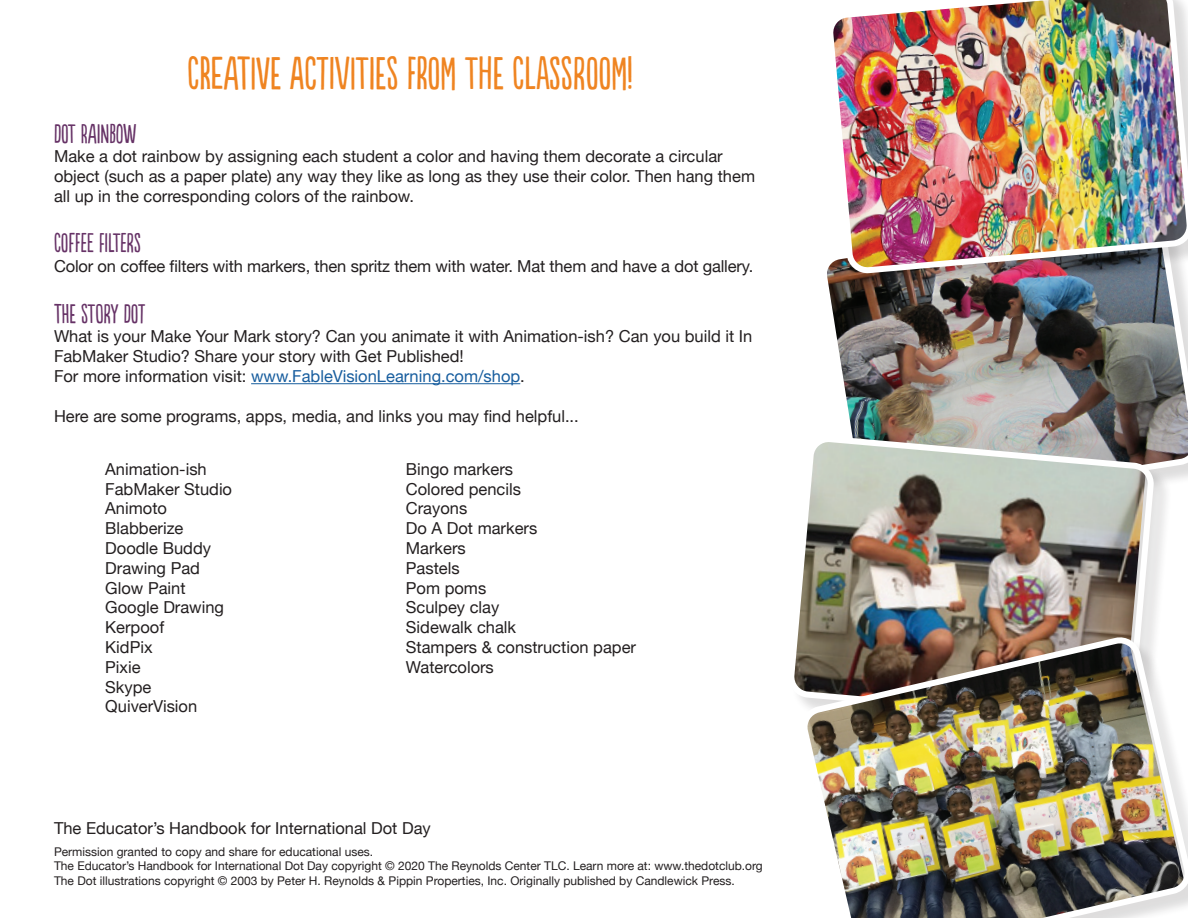
<style>
.page{position:relative;width:1188px;height:918px;background:#fff}
.page>*{position:absolute;margin:0;border:0;box-sizing:border-box;transform-origin:0 0}
.t1{font:43.5px "Populaire";color:#ef8421}
.t2{font:25.5px "Populaire";color:#663266}
.t3{font:16.5px/19.8px "Helvetica Neue";color:#231f20}
.t4{font:12px/14.4px "Helvetica Neue";color:#231f20}
.s1{color:#175d9e}
</style>
<div class="page">
<hr style="left:251px;top:383px;width:269px;height:1px;background:#175d9e">
<img style="left:827px;top:265px;width:361px;height:215px">
<div style="left:830px;top:0;width:358px;height:292px;background:#231f20;opacity:.15"></div>
<img style="left:830px;top:0;width:358px;height:271px">
<div style="left:791px;top:439px;width:381px;height:304px;background:#231f20;opacity:.15"></div>
<img style="left:791px;top:433px;width:367px;height:296px">
<img style="left:803px;top:637px;width:385px;height:281px">
<h1 class="t1" style="left:188px;top:50px;width:447px">CREATIVE ACTIVITIES FROM THE CLASSROOM!</h1>
<h2 class="t2" style="left:54px;top:120px;width:83px">DOT RAINBOW</h2>
<p class="t3" style="left:54px;top:148px;width:703px">Make a dot rainbow by assigning each student a color and having them decorate a circular object (such as a paper plate) any way they like as long as they use their color. Then hang them all up in the corresponding colors of the rainbow.</p>
<h2 class="t2" style="left:54px;top:230px;width:88px">COFFEE FILTERS</h2>
<p class="t3" style="left:54px;top:257px;width:701px">Color on coffee filters with markers, then spritz them with water. Mat them and have a dot gallery.</p>
<h2 class="t2" style="left:54px;top:300px;width:92px">THE STORY DOT</h2>
<p class="t3" style="left:54px;top:328px;width:700px">What is your Make Your Mark story? Can you animate it with Animation-ish? Can you build it In<br>FabMaker Studio? Share your story with Get Published!<br>For more information visit: <span class="s1">www.FableVisionLearning.com/shop</span>.</p>
<p class="t3" style="left:54px;top:407px;width:526px">Here are some programs, apps, media, and links you may find helpful...</p>
<p class="t3" style="left:105px;top:460px;width:128px">Animation-ish<br>FabMaker Studio<br>Animoto<br>Blabberize<br>Doodle Buddy<br>Drawing Pad<br>Glow Paint<br>Google Drawing<br>Kerpoof<br>KidPix<br>Pixie<br>Skype<br>QuiverVision</p>
<p class="t3" style="left:406px;top:460px;width:232px">Bingo markers<br>Colored pencils<br>Crayons<br>Do A Dot markers<br>Markers<br>Pastels<br>Pom poms<br>Sculpey clay<br>Sidewalk chalk<br>Stampers &amp; construction paper<br>Watercolors</p>
<p class="t3" style="left:54px;top:819px;width:378px">The Educator’s Handbook for International Dot Day</p>
<p class="t4" style="left:54px;top:845px;width:710px">Permission granted to copy and share for educational uses.<br>The Educator’s Handbook for International Dot Day copyright © 2020 The Reynolds Center TLC. Learn more at: www.thedotclub.org<br>The Dot illustrations copyright © 2003 by Peter H. Reynolds &amp; Pippin Properties, Inc. Originally published by Candlewick Press.</p>
</div>
